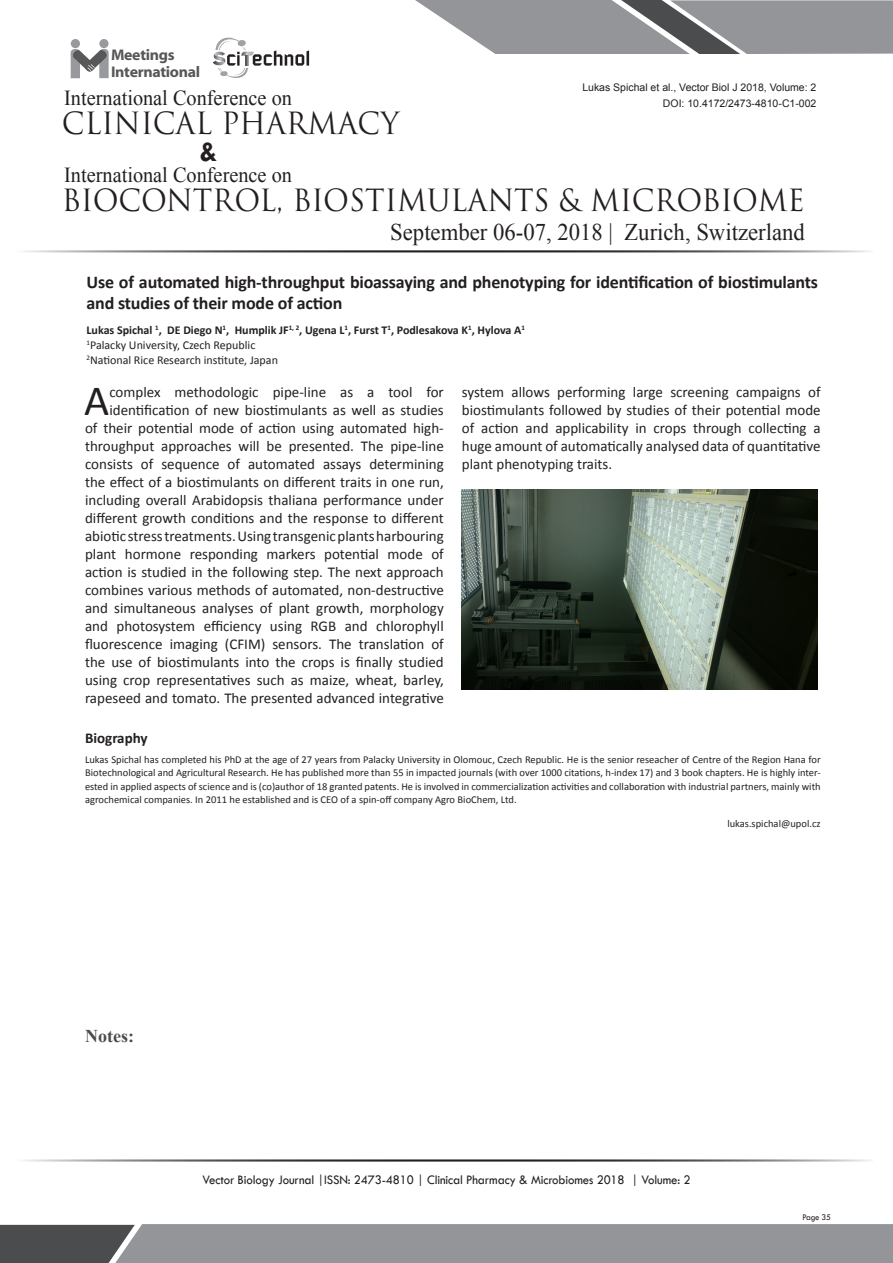
<style>
.page{position:relative;width:893px;height:1263px;background:#fff}
.page>*{position:absolute;margin:0;border:0;box-sizing:border-box;transform-origin:0 0}
.Abstract{font:43.35px "Calibri";color:#231f20}
.t1{font:29.85px "Trajan Pro";color:#231f20;scale:.95 1}
.t2{font:700 29.85px "Tw Cen";color:#231f20;scale:.95 1}
.t3{font:23.85px "Times New Roman";color:#231f20;scale:.95 1}
.t4{font:21.3px "Times New Roman";color:#231f20;scale:.95 1}
.t5{font:700 18px/21px "Calibri";letter-spacing:-.01em;color:#231f20}
.t6{font:700 18px "Times New Roman";color:#4b4c4d}
.t7{font:700 15.45px/17.1px "Myriad Web Pro";letter-spacing:-.02em;color:#57585a}
.Abstract-2{font:15px/18px "Calibri";color:#231f20;text-align:right}
.Bio_Heading{font:700 15px "Calibri";color:#231f20}
.t8{font:13.5px "Tw Cen";letter-spacing:-.01em;color:#231f20;scale:.95 1}
.Name{font:700 12px "Calibri";color:#231f20}
.Affiliation{font:12px "Calibri";color:#231f20}
.Bio_Heading-2{font:10.5px/13.5px "Calibri";color:#231f20;text-align:justify}
.t9{font:10.5px "Arial";color:#231f20}
.t10{font:9px "Tw Cen";letter-spacing:-.02em;color:#231f20;scale:.95 1}
</style>
<div class="page">
<hr style="left:14px;top:250px;width:859px;height:2px;background:#231f20">
<hr style="left:14px;top:1159px;width:859px;height:2px;background:#231f20">
<svg style="left:71px;top:49px;width:38px;height:29px"></svg>
<div style="left:99px;top:39px;width:10px;height:9px;background:#97999c;border-radius:50%"></div>
<div style="left:71px;top:39px;width:9px;height:9px;background:#97999c;border-radius:50%"></div>
<svg style="left:415px;top:0;width:478px;height:54px;background:#9a9b9e"></svg>
<svg style="left:0;top:1224px;width:893px;height:39px;background:#8a8c8f"></svg>
<svg style="left:212px;top:38px;width:97px;height:40px"></svg>
<img style="left:462px;top:489px;width:356px;height:200px">
<p class="t7" style="left:111px;top:46px;width:91px">Meetings<br>International</p>
<h3 class="t4" style="left:64px;top:84px;width:241px">International Conference on</h3>
<h2 class="t1" style="left:62px;top:104px;width:357px">CLINICAL PHARMACY</h2>
<h2 class="t2" style="left:200px;top:134px;width:20px">&amp;</h2>
<h3 class="t4" style="left:64px;top:161px;width:241px">International Conference on</h3>
<p class="t9" style="left:582px;top:81px;width:236px">Lukas Spichal et al., Vector Biol J 2018, Volume: 2</p>
<p class="t9" style="left:663px;top:96px;width:155px">DOI: 10.4172/2473-4810-C1-002</p>
<h2 class="t1" style="left:62px;top:181px;width:783px">BIOCONTROL, BIOSTIMULANTS &amp; MICROBIOME</h2>
<h3 class="t3" style="left:390px;top:216px;width:438px">September 06-07, 2018 | Zurich, Switzerland</h3>
<p class="t5" style="left:87px;top:271px;width:733px">Use of automated high-throughput bioassaying and phenotyping for identification of biostimulants and studies of their mode of action</p>
<p class="Name" style="left:87px;top:323px;width:440px">Lukas Spichal <sup>1</sup>, DE Diego N<sup>1</sup>, Humplik JF<sup>1,</sup> <sup>2</sup>, Ugena L<sup>1</sup>, Furst T<sup>1</sup>, Podlesakova K<sup>1</sup>, Hylova A<sup>1</sup></p>
<p class="Affiliation" style="left:87px;top:338px;width:170px"><sup>1</sup>Palacky University, Czech Republic</p>
<p class="Affiliation" style="left:87px;top:353px;width:193px"><sup>2</sup>National Rice Research institute, Japan</p>
<p class="Abstract" style="left:84px;top:373px;width:27px">A</p>
<p class="Abstract-2" style="left:85px;top:383px;width:360px">complex methodologic pipe-line as a tool for identification of new biostimulants as well as studies<br>of their potential mode of action using automated high&shy;throughput approaches will be presented. The pipe-line consists of sequence of automated assays determining the effect of a biostimulants on different traits in one run, including overall Arabidopsis thaliana performance under different growth conditions and the response to different abiotic stress treatments. Using transgenic plants harbouring plant hormone responding markers potential mode of action is studied in the following step. The next approach combines various methods of automated, non-destructive and simultaneous analyses of plant growth, morphology and photosystem efficiency using RGB and chlorophyll fluorescence imaging (CFIM) sensors. The translation of the use of biostimulants into the crops is finally studied using crop representatives such as maize, wheat, barley, rapeseed and tomato. The presented advanced integrative</p>
<p class="Abstract-2" style="left:462px;top:383px;width:360px;text-align:justify">system allows performing large screening campaigns of biostimulants followed by studies of their potential mode of action and applicability in crops through collecting a huge amount of automatically analysed data of quantitative plant phenotyping traits.</p>
<p class="Bio_Heading" style="left:85px;top:728px;width:64px">Biography</p>
<p class="Bio_Heading-2" style="left:85px;top:752px;width:737px">Lukas Spichal has completed his PhD at the age of 27 years from Palacky University in Olomouc, Czech Republic. He is the senior reseacher of Centre of the Region Hana for Biotechnological and Agricultural Research. He has published more than 55 in impacted journals (with over 1000 citations, h-index 17) and 3 book chapters. He is highly inter&shy;ested in applied aspects of science and is (co)author of 18 granted patents. He is involved in commercialization activities and collaboration with industrial partners, mainly with agrochemical companies. In 2011 he established and is CEO of a spin-off company Agro BioChem, Ltd.</p>
<p class="Bio_Heading-2" style="left:727px;top:817px;width:95px">lukas.spichal@upol.cz</p>
<p class="t6" style="left:85px;top:1024px;width:50px">Notes:</p>
<p class="t8" style="left:202px;top:1172px;width:515px">Vector Biology Journal |ISSN: 2473-4810 | Clinical Pharmacy &amp; Microbiomes 2018 | Volume: 2</p>
<p class="t10" style="left:802px;top:1212px;width:32px">Page 35</p>
</div>
